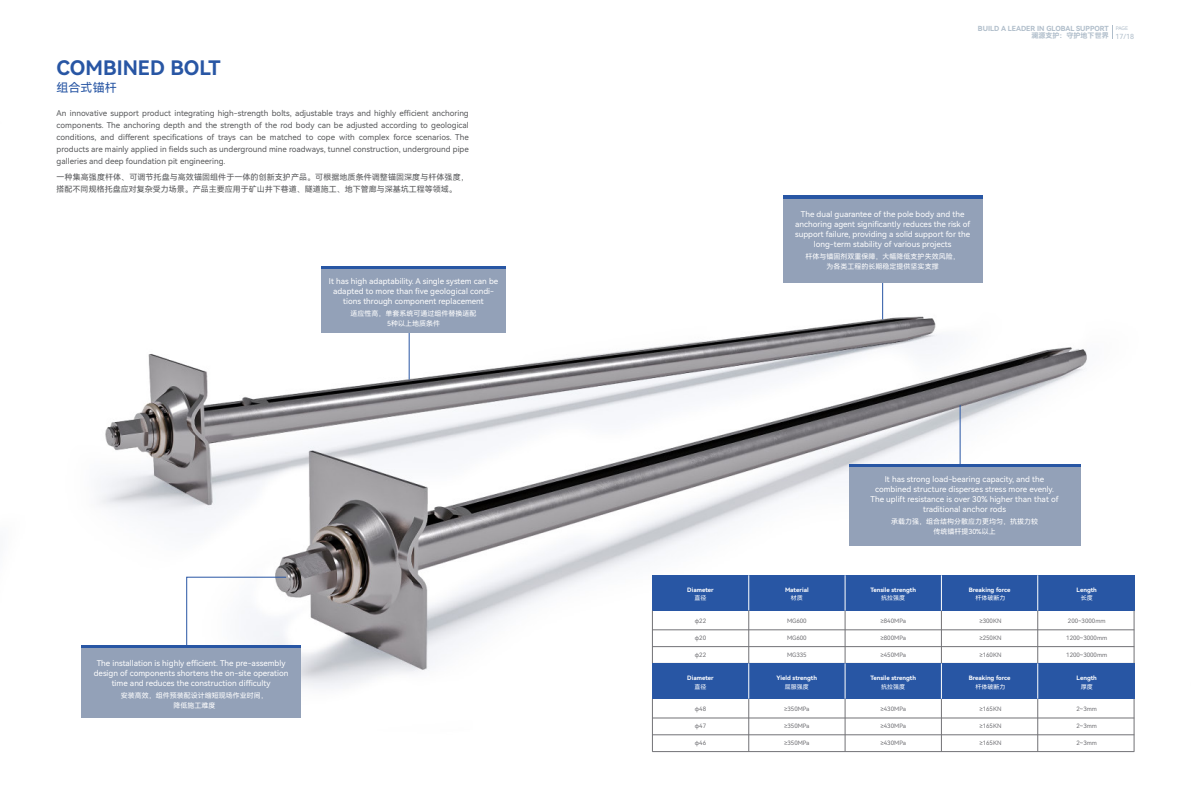
<style>
.page{position:relative;width:1191px;height:808px;background:#fff}
.page>*{position:absolute;margin:0;border:0;box-sizing:border-box;transform-origin:0 0}
.t1{font:20px "Harmony OS Sans SC Bold";color:#2856a4}
.t2{font:12px "Harmony OS Sans SC";color:#2856a4}
.t3{font:8px/10px "Harmony OS Sans SC";color:#fff;text-align:center}
.t4{font:8px/12px "Harmony OS Sans SC";color:#57585a}
.t5{font:7px/10px "Harmony OS Sans SC";color:#fff;text-align:center}
.t6{font:7px/7.6px "Harmony OS Sans SC Bold";color:#afbdca}
.t7{font:6px "Harmony OS Sans SC";color:#727276}
.t8{font:6px "Harmony OS Sans SC Bold";color:#fff}
.t9{font:6px "Harmony OS Sans SC";color:#fff}
.t10{font:5px "Harmony OS Sans SC";color:#afbdca}
.s1{font-family:"Harmony OS Sans SC"}
</style>
<div class="page">
<img style="left:81px;top:195px;width:1054px;height:558px">
<hr style="left:409px;top:333px;width:1px;height:46px;background:#2856a4">
<hr style="left:321px;top:266px;width:185px;height:3px;background:#2856a4">
<div style="left:321px;top:269px;width:185px;height:64px;background:#93a1b8"></div>
<svg style="left:186px;top:576px;width:101px;height:69px"></svg>
<hr style="left:82px;top:645px;width:219px;height:3px;background:#2856a4">
<div style="left:82px;top:648px;width:219px;height:70px;background:#93a1b8"></div>
<hr style="left:882px;top:283px;width:1px;height:36px;background:#2856a4">
<hr style="left:782px;top:196px;width:200px;height:3px;background:#2856a4">
<div style="left:782px;top:199px;width:200px;height:84px;background:#93a1b8"></div>
<hr style="left:959px;top:405px;width:1px;height:59px;background:#2856a4">
<hr style="left:849px;top:464px;width:231px;height:3px;background:#2856a4">
<div style="left:849px;top:467px;width:231px;height:79px;background:#93a1b8"></div>
<div style="left:652px;top:575px;width:482px;height:35px;background:#2856a4"></div>
<hr style="left:748px;top:575px;width:1px;height:35px;background:#fff">
<hr style="left:748px;top:610px;width:1px;height:53px;background:#727276">
<hr style="left:845px;top:610px;width:1px;height:53px;background:#727276">
<hr style="left:941px;top:610px;width:1px;height:53px;background:#727276">
<hr style="left:1037px;top:610px;width:1px;height:53px;background:#727276">
<hr style="left:1037px;top:699px;width:1px;height:52px;background:#727276">
<hr style="left:941px;top:699px;width:1px;height:52px;background:#727276">
<hr style="left:845px;top:699px;width:1px;height:52px;background:#727276">
<hr style="left:748px;top:699px;width:1px;height:52px;background:#727276">
<hr style="left:652px;top:699px;width:1px;height:52px;background:#727276">
<hr style="left:1133px;top:699px;width:1px;height:52px;background:#727276">
<hr style="left:1133px;top:610px;width:1px;height:53px;background:#727276">
<hr style="left:652px;top:610px;width:1px;height:53px;background:#727276">
<hr style="left:941px;top:575px;width:1px;height:35px;background:#fff">
<hr style="left:845px;top:575px;width:1px;height:35px;background:#fff">
<hr style="left:1037px;top:575px;width:1px;height:35px;background:#fff">
<hr style="left:652px;top:630px;width:482px;height:1px;background:#727276">
<hr style="left:652px;top:646px;width:482px;height:1px;background:#727276">
<div style="left:652px;top:663px;width:482px;height:36px;background:#2856a4"></div>
<hr style="left:748px;top:663px;width:1px;height:36px;background:#fff">
<hr style="left:941px;top:663px;width:1px;height:36px;background:#fff">
<hr style="left:845px;top:663px;width:1px;height:36px;background:#fff">
<hr style="left:1037px;top:663px;width:1px;height:36px;background:#fff">
<hr style="left:652px;top:718px;width:482px;height:1px;background:#727276">
<hr style="left:652px;top:734px;width:482px;height:1px;background:#727276">
<hr style="left:652px;top:751px;width:482px;height:1px;background:#727276">
<svg style="left:1112px;top:25px;width:1px;height:14px"></svg>
<h1 class="t1" style="left:57px;top:54px;width:165px">COMBINED BOLT</h1>
<h2 class="t2" style="left:57px;top:79px;width:62px">组合式锚杆</h2>
<p class="t4" style="left:57px;top:107px;width:414px;text-align:justify">An innovative support product integrating high-strength bolts, adjustable trays and highly efficient anchoring components. The anchoring depth and the strength of the rod body can be adjusted according to geological conditions, and different specifications of trays can be matched to cope with complex force scenarios. The products are mainly applied in fields such as underground mine roadways, tunnel construction, underground pipe galleries and deep foundation pit engineering.</p>
<p class="t4" style="left:57px;top:171px;width:413px">一种集高强度杆体、可调节托盘与高效锚固组件于一体的创新支护产品。可根据地质条件调整锚固深度与杆体强度，搭配不同规格托盘应对复杂受力场景。产品主要应用于矿山井下巷道、隧道施工、地下管廊与深基坑工程等领域。</p>
<p class="t3" style="left:329px;top:276px;width:171px">It has high adaptability. A single system can be adapted to more than five geological condi&shy;tions through component replacement</p>
<p class="t5" style="left:350px;top:308px;width:127px">适应性高，单套系统可通过组件替换适配<br>5种以上地质条件</p>
<p class="t3" style="left:94px;top:658px;width:196px">The installation is highly efficient. The pre-assembly design of components shortens the on-site operation time and reduces the construction difficulty</p>
<p class="t5" style="left:121px;top:691px;width:148px">安装高效，组件预装配设计缩短现场作业时间，降低施工难度</p>
<p class="t6" style="left:1031px;top:24px;width:104px;text-indent:-54px">BUILD A LEADER IN GLOBAL SUPPORT<br>澜源支护：守护地下世界 <span class="s1">17/18</span></p>
<p class="t10" style="left:1115px;top:25px;width:14px">PAGE</p>
<p class="t3" style="left:795px;top:208px;width:177px">The dual guarantee of the pole body and the anchoring agent significantly reduces the risk of support failure, providing a solid support for the long-term stability of various projects</p>
<p class="t5" style="left:805px;top:251px;width:155px">杆体与锚固剂双重保障，大幅降低支护失效风险，为各类工程的长期稳定提供坚实支撑</p>
<p class="t3" style="left:870px;top:474px;width:189px">It has strong load-bearing capacity, and the combined structure disperses stress more evenly.<br>The uplift resistance is over 30% higher than that of traditional anchor rods</p>
<p class="t5" style="left:891px;top:516px;width:149px">承载力强，组合结构分散应力更均匀，抗拔力较传统锚杆提30%以上</p>
<p class="t8" style="left:687px;top:586px;width:28px">Diameter</p>
<p class="t9" style="left:694px;top:594px;width:13px">直径</p>
<p class="t8" style="left:785px;top:586px;width:25px">Material</p>
<p class="t9" style="left:791px;top:594px;width:13px">材质</p>
<p class="t8" style="left:870px;top:586px;width:47px">Tensile strength</p>
<p class="t9" style="left:881px;top:594px;width:25px">抗拉强度</p>
<p class="t8" style="left:968px;top:586px;width:43px">Breaking force</p>
<p class="t9" style="left:975px;top:594px;width:31px">杆体破断力</p>
<p class="t8" style="left:1076px;top:586px;width:22px">Length</p>
<p class="t9" style="left:1080px;top:594px;width:13px">长度</p>
<p class="t7" style="left:695px;top:616px;width:13px">φ22</p>
<p class="t7" style="left:695px;top:633px;width:13px">φ20</p>
<p class="t7" style="left:695px;top:650px;width:13px">φ22</p>
<p class="t7" style="left:787px;top:616px;width:21px">MG600</p>
<p class="t7" style="left:787px;top:633px;width:21px">MG600</p>
<p class="t7" style="left:787px;top:650px;width:21px">MG335</p>
<p class="t7" style="left:880px;top:616px;width:27px">≥840MPa</p>
<p class="t7" style="left:880px;top:633px;width:27px">≥800MPa</p>
<p class="t7" style="left:880px;top:650px;width:27px">≥450MPa</p>
<p class="t7" style="left:979px;top:616px;width:24px">≥300KN</p>
<p class="t7" style="left:979px;top:633px;width:24px">≥250KN</p>
<p class="t7" style="left:979px;top:650px;width:24px">≥160KN</p>
<p class="t7" style="left:1068px;top:616px;width:39px">200~3000mm</p>
<p class="t7" style="left:1066px;top:633px;width:43px">1200~3000mm</p>
<p class="t7" style="left:1066px;top:650px;width:43px">1200~3000mm</p>
<p class="t8" style="left:687px;top:674px;width:28px">Diameter</p>
<p class="t9" style="left:694px;top:682px;width:13px">直径</p>
<p class="t8" style="left:776px;top:674px;width:42px">Yield strength</p>
<p class="t9" style="left:785px;top:682px;width:25px">屈服强度</p>
<p class="t8" style="left:870px;top:674px;width:47px">Tensile strength</p>
<p class="t9" style="left:881px;top:682px;width:25px">抗拉强度</p>
<p class="t8" style="left:968px;top:674px;width:43px">Breaking force</p>
<p class="t9" style="left:975px;top:682px;width:31px">杆体破断力</p>
<p class="t8" style="left:1076px;top:674px;width:22px">Length</p>
<p class="t9" style="left:1080px;top:682px;width:13px">厚度</p>
<p class="t7" style="left:695px;top:705px;width:13px">φ48</p>
<p class="t7" style="left:695px;top:722px;width:13px">φ47</p>
<p class="t7" style="left:695px;top:739px;width:13px">φ46</p>
<p class="t7" style="left:784px;top:705px;width:27px">≥350MPa</p>
<p class="t7" style="left:784px;top:722px;width:27px">≥350MPa</p>
<p class="t7" style="left:784px;top:739px;width:27px">≥350MPa</p>
<p class="t7" style="left:880px;top:705px;width:27px">≥430MPa</p>
<p class="t7" style="left:880px;top:722px;width:27px">≥430MPa</p>
<p class="t7" style="left:880px;top:739px;width:27px">≥430MPa</p>
<p class="t7" style="left:979px;top:705px;width:24px">≥165KN</p>
<p class="t7" style="left:979px;top:722px;width:24px">≥165KN</p>
<p class="t7" style="left:979px;top:739px;width:24px">≥165KN</p>
<p class="t7" style="left:1076px;top:705px;width:22px">2~3mm</p>
<p class="t7" style="left:1076px;top:722px;width:22px">2~3mm</p>
<p class="t7" style="left:1076px;top:739px;width:22px">2~3mm</p>
</div>
